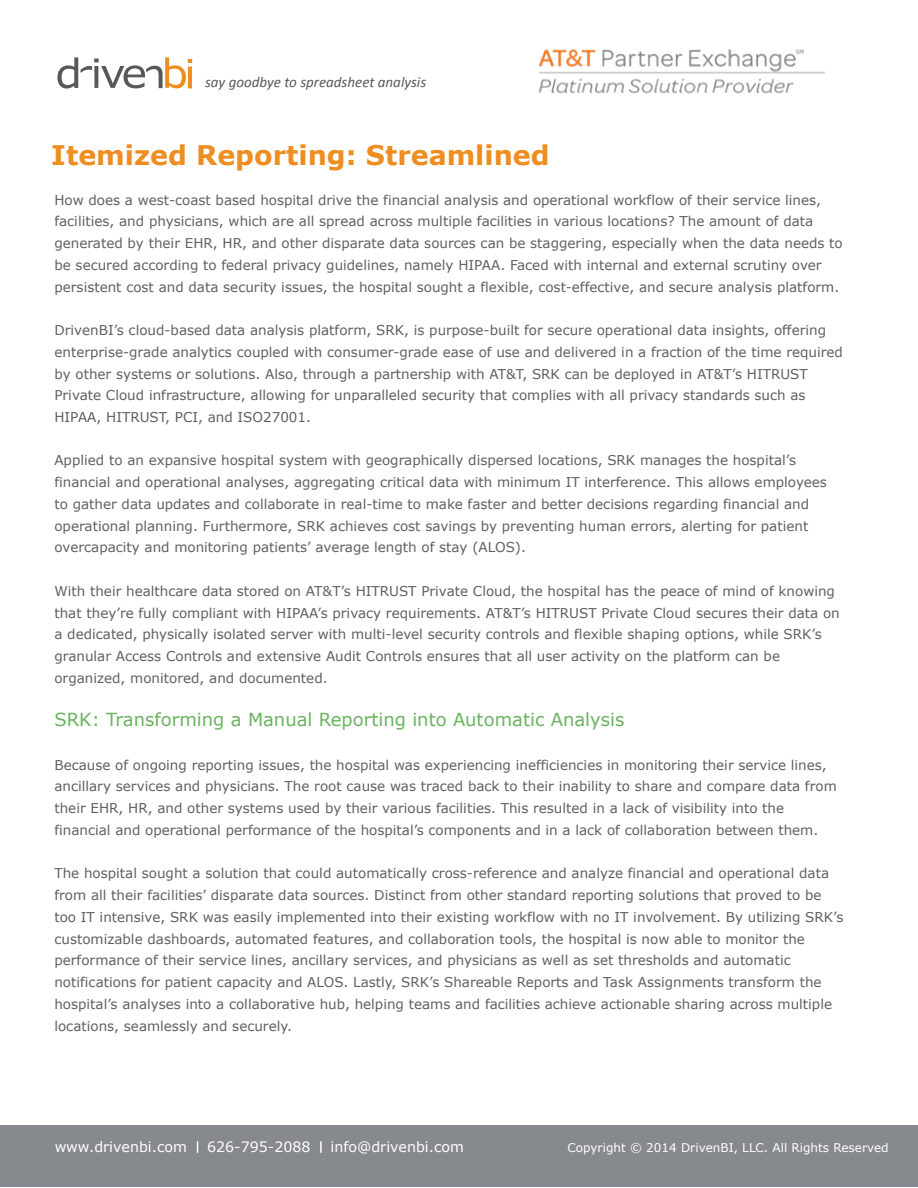
<style>
.page{position:relative;width:918px;height:1188px;background:#fff}
.page>*{position:absolute;margin:0;border:0;box-sizing:border-box;transform-origin:0 0}
.t1{font:700 27px "Verdana";color:#ee8e21}
.t2{font:18px "Verdana";color:#69b35f}
.t3{font:italic 15px "Calibri";color:#57585a}
.t4{font:14.25px "Verdana";color:#fff}
.t5{font:13.5px/21.8px "Verdana";color:#5f6061}
.t6{font:12px "Verdana";color:#fff}
</style>
<div class="page">
<div style="left:0;top:1125px;width:918px;height:62px;background:#86898d"></div>
<svg style="left:320px;top:1141px;width:2px;height:12px"></svg>
<svg style="left:197px;top:1141px;width:1px;height:12px"></svg>
<svg style="left:57px;top:57px;width:135px;height:32px"></svg>
<img style="left:538px;top:49px;width:287px;height:45px">
<p class="t3" style="left:205px;top:72px;width:223px">say goodbye to spreadsheet analysis</p>
<h1 class="t1" style="left:51px;top:136px;width:500px">Itemized Reporting: Streamlined</h1>
<p class="t5" style="left:54px;top:189px;width:790px">How does a west-coast based hospital drive the financial analysis and operational workflow of their service lines, facilities, and physicians, which are all spread across multiple facilities in various locations? The amount of data generated by their EHR, HR, and other disparate data sources can be staggering, especially when the data needs to be secured according to federal privacy guidelines, namely HIPAA. Faced with internal and external scrutiny over persistent cost and data security issues, the hospital sought a flexible, cost-effective, and secure analysis platform.</p>
<p class="t5" style="left:54px;top:319px;width:790px">DrivenBI’s cloud-based data analysis platform, SRK, is purpose-built for secure operational data insights, offering enterprise-grade analytics coupled with consumer-grade ease of use and delivered in a fraction of the time required by other systems or solutions. Also, through a partnership with AT&amp;T, SRK can be deployed in AT&amp;T’s HITRUST Private Cloud infrastructure, allowing for unparalleled security that complies with all privacy standards such as HIPAA, HITRUST, PCI, and ISO27001.</p>
<p class="t5" style="left:54px;top:450px;width:774px">Applied to an expansive hospital system with geographically dispersed locations, SRK manages the hospital’s financial and operational analyses, aggregating critical data with minimum IT interference. This allows employees to gather data updates and collaborate in real-time to make faster and better decisions regarding financial and operational planning. Furthermore, SRK achieves cost savings by preventing human errors, alerting for patient overcapacity and monitoring patients’ average length of stay (ALOS).</p>
<p class="t5" style="left:54px;top:580px;width:787px">With their healthcare data stored on AT&amp;T’s HITRUST Private Cloud, the hospital has the peace of mind of knowing that they’re fully compliant with HIPAA’s privacy requirements. AT&amp;T’s HITRUST Private Cloud secures their data on a dedicated, physically isolated server with multi-level security controls and flexible shaping options, while SRK’s granular Access Controls and extensive Audit Controls ensures that all user activity on the platform can be organized, monitored, and documented.</p>
<h2 class="t2" style="left:54px;top:707px;width:572px">SRK: Transforming a Manual Reporting into Automatic Analysis</h2>
<p class="t5" style="left:54px;top:754px;width:784px">Because of ongoing reporting issues, the hospital was experiencing inefficiencies in monitoring their service lines, ancillary services and physicians. The root cause was traced back to their inability to share and compare data from their EHR, HR, and other systems used by their various facilities. This resulted in a lack of visibility into the financial and operational performance of the hospital’s components and in a lack of collaboration between them.</p>
<p class="t5" style="left:54px;top:863px;width:790px">The hospital sought a solution that could automatically cross-reference and analyze financial and operational data from all their facilities’ disparate data sources. Distinct from other standard reporting solutions that proved to be too IT intensive, SRK was easily implemented into their existing workflow with no IT involvement. By utilizing SRK’s customizable dashboards, automated features, and collaboration tools, the hospital is now able to monitor the performance of their service lines, ancillary services, and physicians as well as set thresholds and automatic notifications for patient capacity and ALOS. Lastly, SRK’s Shareable Reports and Task Assignments transform the hospital’s analyses into a collaborative hub, helping teams and facilities achieve actionable sharing across multiple locations, seamlessly and securely.</p>
<p class="t4" style="left:55px;top:1137px;width:134px">www.drivenbi.com</p>
<p class="t4" style="left:207px;top:1137px;width:105px">626-795-2088</p>
<p class="t4" style="left:331px;top:1137px;width:135px">info@drivenbi.com</p>
<p class="t6" style="left:567px;top:1139px;width:323px">Copyright © 2014 DrivenBI, LLC. All Rights Reserved</p>
</div>
